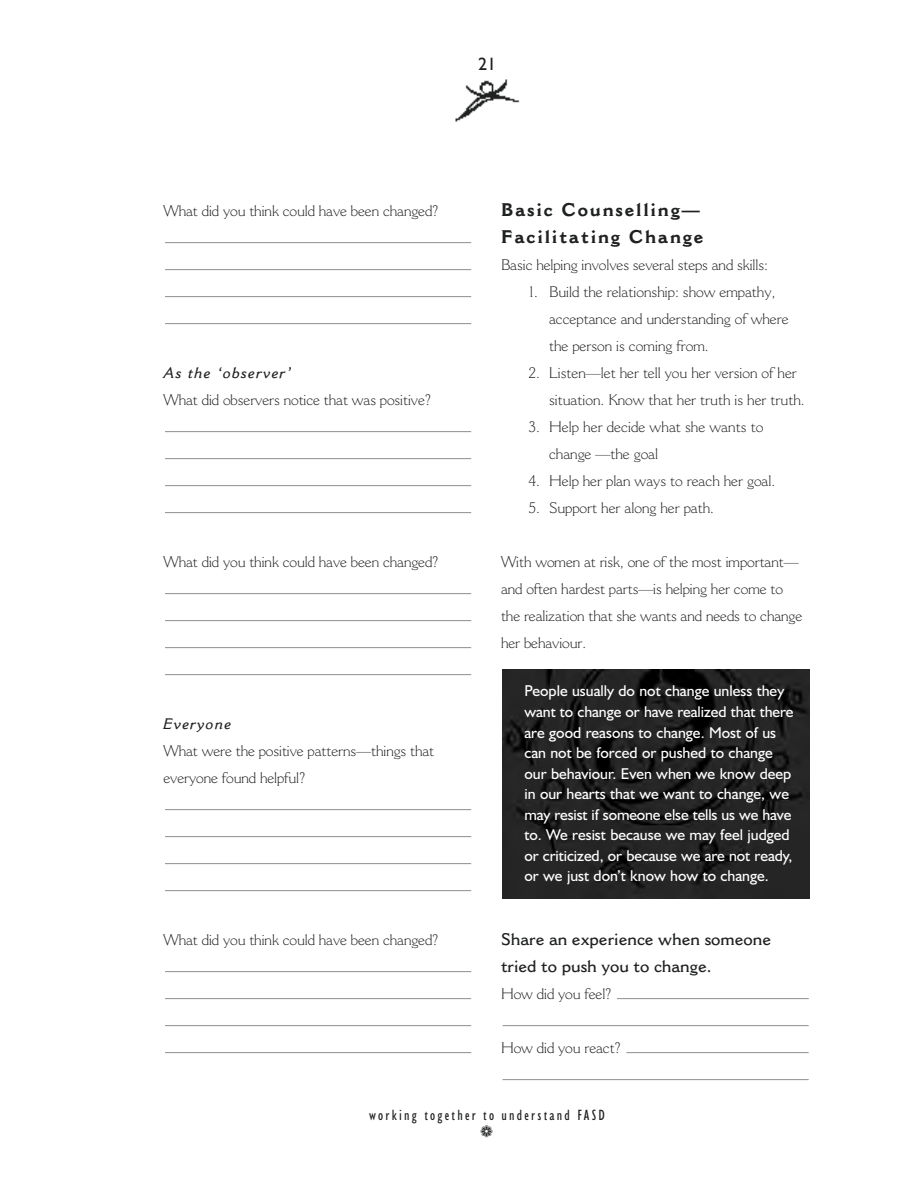
<style>
.page{position:relative;width:918px;height:1188px;background:#fff}
.page>*{position:absolute;margin:0;border:0;box-sizing:border-box;transform-origin:0 0}
.t1{font:700 18px/27px "Cantoria MT Std";letter-spacing:.095em;color:#1f2020}
.t2{font:18px "Humanist 521 BT";color:#1f2020}
.t3{font:600 16.5px/27px "Cantoria MT Std";color:#1f2020}
.t4{font:15.75px/20.5px "Humanist 521 BT";color:#fff}
.t5{font:300 15px/27px "Cantoria MT Std";letter-spacing:-.005em;color:#1f2020}
.t6{font:condensed 15px "Humanist 521 BT";letter-spacing:.15em;color:#1f2020}
.t7{font:italic 600 15px "Cantoria MT Std";letter-spacing:.08em;color:#1f2020}
</style>
<div class="page">
<hr style="left:503px;top:1079px;width:306px;height:1px;background:#8f8f8f">
<hr style="left:626px;top:1052px;width:183px;height:1px;background:#8f8f8f">
<hr style="left:503px;top:1025px;width:306px;height:1px;background:#8f8f8f">
<hr style="left:617px;top:998px;width:192px;height:1px;background:#8f8f8f">
<img style="left:503px;top:670px;width:307px;height:228px">
<hr style="left:165px;top:1052px;width:306px;height:1px;background:#8f8f8f">
<hr style="left:165px;top:1025px;width:306px;height:1px;background:#8f8f8f">
<hr style="left:165px;top:998px;width:306px;height:1px;background:#8f8f8f">
<hr style="left:165px;top:971px;width:306px;height:1px;background:#8f8f8f">
<hr style="left:165px;top:890px;width:306px;height:1px;background:#8f8f8f">
<hr style="left:165px;top:863px;width:306px;height:1px;background:#8f8f8f">
<hr style="left:165px;top:836px;width:306px;height:1px;background:#8f8f8f">
<hr style="left:165px;top:809px;width:306px;height:1px;background:#8f8f8f">
<hr style="left:165px;top:674px;width:306px;height:1px;background:#8f8f8f">
<hr style="left:165px;top:647px;width:306px;height:1px;background:#8f8f8f">
<hr style="left:165px;top:620px;width:306px;height:1px;background:#8f8f8f">
<hr style="left:165px;top:593px;width:306px;height:1px;background:#8f8f8f">
<hr style="left:165px;top:512px;width:306px;height:1px;background:#8f8f8f">
<hr style="left:165px;top:485px;width:306px;height:1px;background:#8f8f8f">
<hr style="left:165px;top:458px;width:306px;height:1px;background:#8f8f8f">
<hr style="left:165px;top:431px;width:306px;height:1px;background:#8f8f8f">
<hr style="left:165px;top:323px;width:306px;height:1px;background:#8f8f8f">
<hr style="left:165px;top:296px;width:306px;height:1px;background:#8f8f8f">
<hr style="left:165px;top:269px;width:306px;height:1px;background:#8f8f8f">
<hr style="left:165px;top:242px;width:306px;height:1px;background:#8f8f8f">
<img style="left:455px;top:79px;width:65px;height:43px">
<p class="t2" style="left:478px;top:58px;width:20px">21</p>
<p class="t5" style="left:164px;top:199px;width:277px">What did you think could have been changed?</p>
<p class="t7" style="left:164px;top:367px;width:130px">As the ‘observer’</p>
<p class="t5" style="left:164px;top:388px;width:269px">What did observers notice that was positive?</p>
<p class="t5" style="left:164px;top:550px;width:277px">What did you think could have been changed?</p>
<p class="t7" style="left:164px;top:718px;width:69px">Everyone</p>
<p class="t5" style="left:164px;top:739px;width:272px">What were the positive patterns—things that everyone found helpful?</p>
<p class="t5" style="left:164px;top:928px;width:277px">What did you think could have been changed?</p>
<p class="t1" style="left:501px;top:198px;width:204px">Basic Counselling—<br>Facilitating Change</p>
<p class="t5" style="left:501px;top:253px;width:268px">Basic helping involves several steps and skills:</p>
<p class="t5" style="left:549px;top:280px;width:241px;text-indent:-21px">1. Build the relationship: show empathy, acceptance and understanding of where the person is coming from.</p>
<p class="t5" style="left:549px;top:361px;width:257px;text-indent:-21px">2. Listen—let her tell you her version of her situation. Know that her truth is her truth.</p>
<p class="t5" style="left:549px;top:415px;width:216px;text-indent:-21px">3. Help her decide what she wants to change —the goal</p>
<p class="t5" style="left:528px;top:469px;width:248px">4. Help her plan ways to reach her goal.</p>
<p class="t5" style="left:528px;top:496px;width:187px">5. Support her along her path.</p>
<p class="t5" style="left:501px;top:550px;width:303px">With women at risk, one of the most important— and often hardest parts—is helping her come to the realization that she wants and needs to change her behaviour.</p>
<p class="t4" style="left:524px;top:683px;width:271px">People usually do not change unless they want to change or have realized that there are good reasons to change. Most of us can not be forced or pushed to change our behaviour. Even when we know deep in our hearts that we want to change, we may resist if someone else tells us we have to. We resist because we may feel judged or criticized, or because we are not ready, or we just don’t know how to change.</p>
<p class="t3" style="left:501px;top:927px;width:272px">Share an experience when someone tried to push you to change.</p>
<p class="t5" style="left:501px;top:982px;width:112px">How did you feel?</p>
<p class="t5" style="left:501px;top:1036px;width:122px">How did you react?</p>
<p class="t6" style="left:369px;top:1109px;width:237px">working together to understand FASD</p>
</div>
